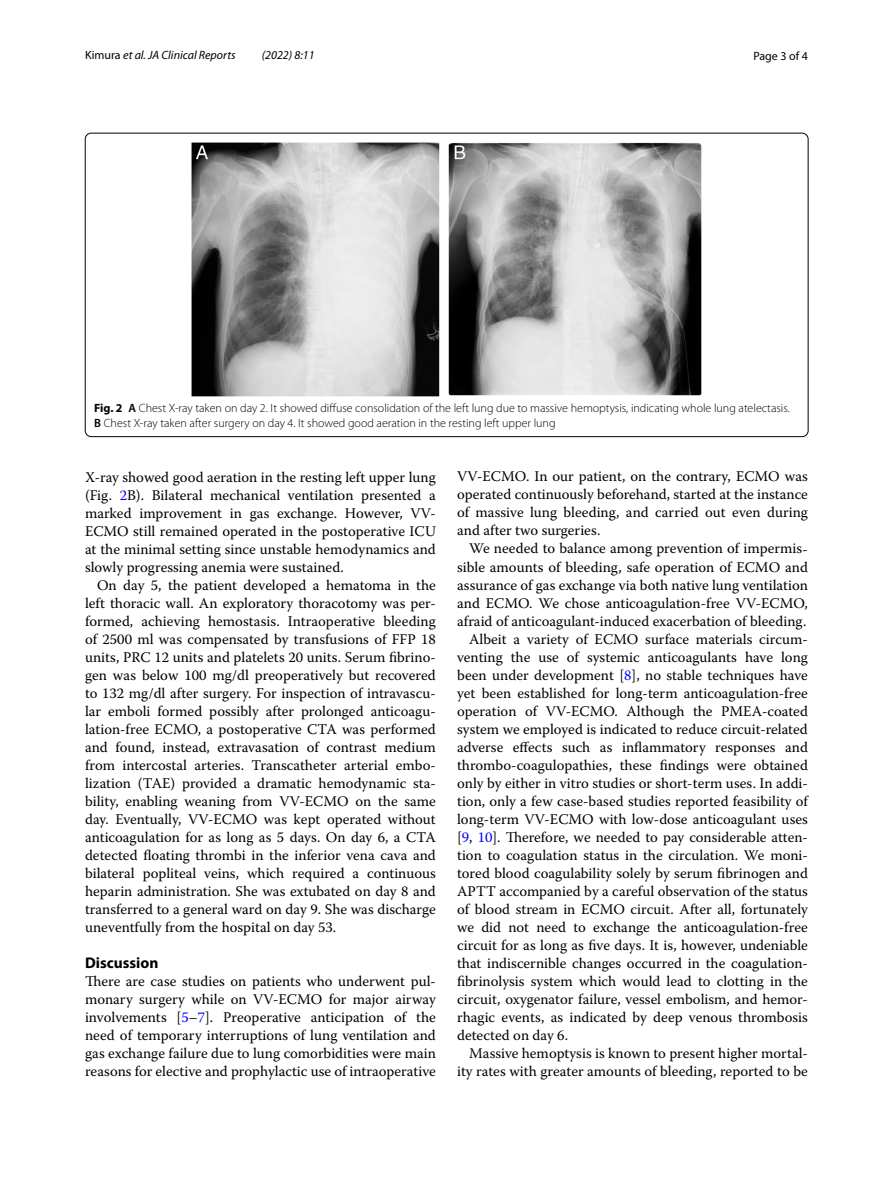
<style>
.page{position:relative;width:893px;height:1187px;background:#fff}
.page>*{position:absolute;margin:0;border:0;box-sizing:border-box;transform-origin:0 0}
.t1{font:700 15.45px "Myriad Pro";color:#000}
.t2{font:14.7px/18px "Warnock Pro";color:#000;text-align:justify}
.t3{font:300 12px/15px "Myriad Pro";color:#000}
.t4{font:italic 12px "Myriad Pro";color:#000}
.t5{font:12px "Myriad Pro";color:#000}
.s1{font-style:normal}
.s2{font-weight:700}
.s3{font-weight:600}
.s4{color:#00f}
</style>
<div class="page">
<img style="left:191px;top:142px;width:511px;height:254px">
<p class="t4" style="left:85px;top:48px;width:152px"><span class="s1">Kimura</span> et al. JA Clinical Reports</p>
<p class="t4" style="left:262px;top:48px;width:54px">(2022) 8:11</p>
<p class="t5" style="left:753px;top:48px;width:56px">Page 3 of 4</p>
<p class="t3" style="left:94px;top:400px;width:697px"><span class="s2">Fig. 2</span> <span class="s3">A</span> Chest X-ray taken on day 2. It showed diffuse consolidation of the left lung due to massive hemoptysis, indicating whole lung atelectasis.<br><span class="s3">B</span> Chest X-ray taken after surgery on day 4. It showed good aeration in the resting left upper lung</p>
<p class="t2" style="left:85px;top:467px;width:352px">X-ray showed good aeration in the resting left upper lung (Fig. <span class="s4">2</span>B). Bilateral mechanical ventilation presented a marked improvement in gas exchange. However, VV-ECMO still remained operated in the postoperative ICU at the minimal setting since unstable hemodynamics and slowly progressing anemia were sustained.</p>
<p class="t2" style="left:85px;top:575px;width:352px;text-indent:12px">On day 5, the patient developed a hematoma in the left thoracic wall. An exploratory thoracotomy was per&shy;formed, achieving hemostasis. Intraoperative bleeding of 2500 ml was compensated by transfusions of FFP 18 units, PRC 12 units and platelets 20 units. Serum fibrino&shy;gen was below 100 mg/dl preoperatively but recovered to 132 mg/dl after surgery. For inspection of intravascu&shy;lar emboli formed possibly after prolonged anticoagu&shy;lation-free ECMO, a postoperative CTA was performed and found, instead, extravasation of contrast medium from intercostal arteries. Transcatheter arterial embo&shy;lization (TAE) provided a dramatic hemodynamic sta&shy;bility, enabling weaning from VV-ECMO on the same day. Eventually, VV-ECMO was kept operated without anticoagulation for as long as 5 days. On day 6, a CTA detected floating thrombi in the inferior vena cava and bilateral popliteal veins, which required a continuous heparin administration. She was extubated on day 8 and transferred to a general ward on day 9. She was discharge uneventfully from the hospital on day 53.</p>
<p class="t1" style="left:85px;top:952px;width:75px">Discussion</p>
<p class="t2" style="left:85px;top:971px;width:352px">There are case studies on patients who underwent pul&shy;monary surgery while on VV-ECMO for major airway involvements [<span class="s4">5</span>–<span class="s4">7</span>]. Preoperative anticipation of the need of temporary interruptions of lung ventilation and gas exchange failure due to lung comorbidities were main reasons for elective and prophylactic use of intraoperative</p>
<p class="t2" style="left:457px;top:467px;width:352px">VV-ECMO. In our patient, on the contrary, ECMO was operated continuously beforehand, started at the instance of massive lung bleeding, and carried out even during and after two surgeries.</p>
<p class="t2" style="left:469px;top:539px;width:340px">We needed to balance among prevention of impermis-</p>
<p class="t2" style="left:457px;top:557px;width:352px">sible amounts of bleeding, safe operation of ECMO and</p>
<p class="t2" style="left:457px;top:575px;width:352px">assurance of gas exchange via both native lung ventilation</p>
<p class="t2" style="left:457px;top:593px;width:352px">and ECMO. We chose anticoagulation-free VV-ECMO,</p>
<p class="t2" style="left:457px;top:611px;width:351px">afraid of anticoagulant-induced exacerbation of bleeding.</p>
<p class="t2" style="left:469px;top:629px;width:340px">Albeit a variety of ECMO surface materials circum-</p>
<p class="t2" style="left:457px;top:647px;width:352px">venting the use of systemic anticoagulants have long</p>
<p class="t2" style="left:457px;top:665px;width:352px">been under development [<span class="s4">8</span>], no stable techniques have</p>
<p class="t2" style="left:457px;top:683px;width:352px">yet been established for long-term anticoagulation-free</p>
<p class="t2" style="left:457px;top:701px;width:352px">operation of VV-ECMO. Although the PMEA-coated</p>
<p class="t2" style="left:457px;top:719px;width:352px">system we employed is indicated to reduce circuit-related</p>
<p class="t2" style="left:457px;top:737px;width:352px">adverse effects such as inflammatory responses and</p>
<p class="t2" style="left:457px;top:755px;width:352px">thrombo-coagulopathies, these findings were obtained</p>
<p class="t2" style="left:457px;top:773px;width:352px">only by either in vitro studies or short-term uses. In addi-</p>
<p class="t2" style="left:457px;top:791px;width:352px">tion, only a few case-based studies reported feasibility of</p>
<p class="t2" style="left:457px;top:809px;width:352px">long-term VV-ECMO with low-dose anticoagulant uses</p>
<p class="t2" style="left:457px;top:827px;width:352px">[<span class="s4">9</span>, <span class="s4">10</span>]. Therefore, we needed to pay considerable atten-</p>
<p class="t2" style="left:457px;top:845px;width:352px">tion to coagulation status in the circulation. We moni-</p>
<p class="t2" style="left:457px;top:863px;width:352px">tored blood coagulability solely by serum fibrinogen and</p>
<p class="t2" style="left:457px;top:881px;width:352px">APTT accompanied by a careful observation of the status</p>
<p class="t2" style="left:457px;top:899px;width:352px">of blood stream in ECMO circuit. After all, fortunately</p>
<p class="t2" style="left:457px;top:917px;width:352px">we did not need to exchange the anticoagulation-free</p>
<p class="t2" style="left:457px;top:935px;width:352px">circuit for as long as five days. It is, however, undeniable</p>
<p class="t2" style="left:457px;top:953px;width:352px">that indiscernible changes occurred in the coagulation-</p>
<p class="t2" style="left:457px;top:971px;width:352px">fibrinolysis system which would lead to clotting in the</p>
<p class="t2" style="left:457px;top:989px;width:352px">circuit, oxygenator failure, vessel embolism, and hemor-</p>
<p class="t2" style="left:457px;top:1007px;width:352px">rhagic events, as indicated by deep venous thrombosis</p>
<p class="t2" style="left:457px;top:1025px;width:112px">detected on day 6.</p>
<p class="t2" style="left:469px;top:1043px;width:340px">Massive hemoptysis is known to present higher mortal-</p>
<p class="t2" style="left:457px;top:1061px;width:352px">ity rates with greater amounts of bleeding, reported to be</p>
</div>
